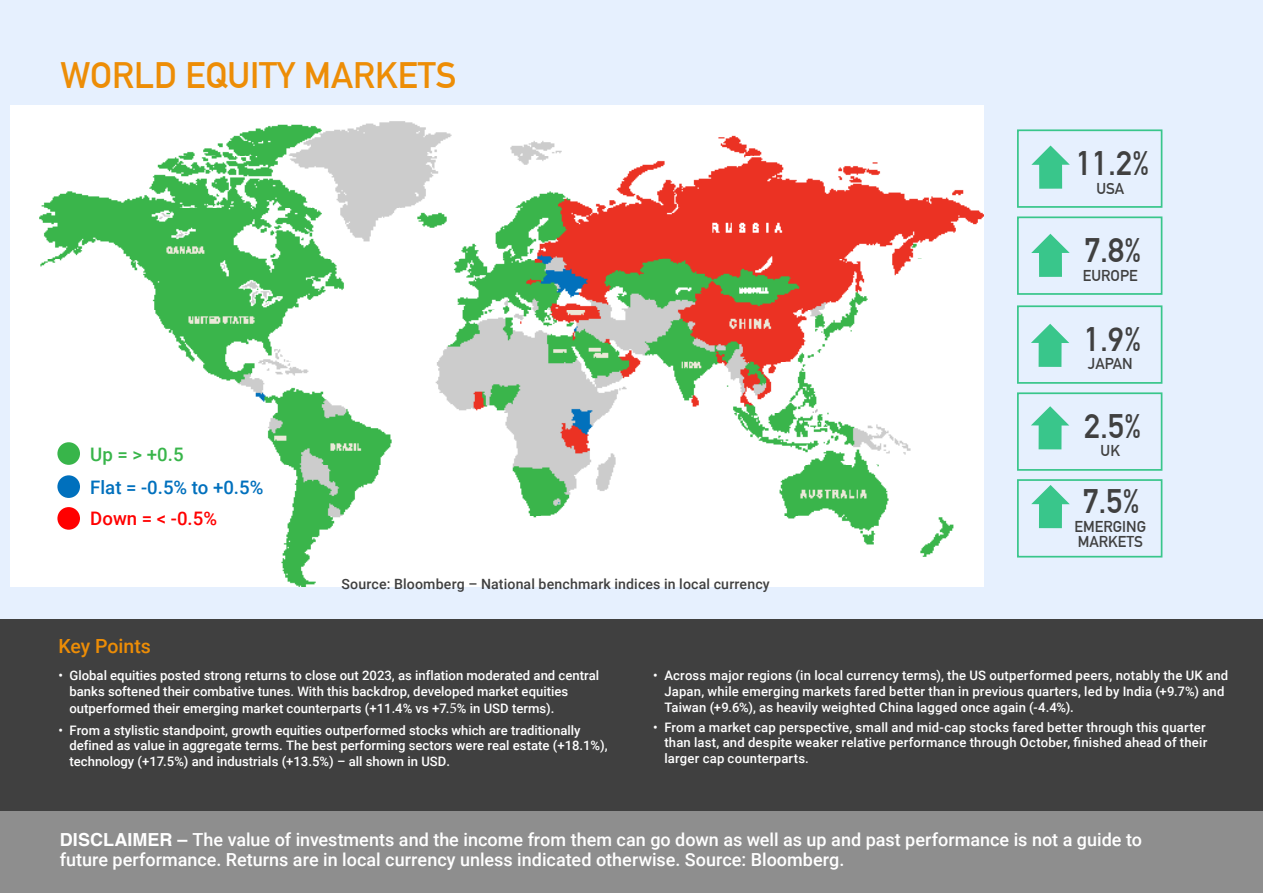
<style>
.page{position:relative;width:1263px;height:893px;background:#e6f0fe}
.page>*{position:absolute;margin:0;border:0;box-sizing:border-box;transform-origin:0 0}
.t1{font:700 36px "DIN Alternate";color:#ed8d06}
.t2{font:700 33.3px "DIN Alternate";color:#404040}
.t3{font:500 19.5px "Roboto";color:#ed8d06}
.t4{font:500 18.6px "Roboto";color:#0070bd}
.t5{font:500 18.6px "Roboto";color:#f00}
.t6{font:500 18.6px "Roboto";color:#38b54a}
.t7{font:500 18px/19.5px "Roboto";color:#fff}
.t8{font:700 15.45px/15.5px "DIN Alternate";color:#404040}
.t9{font:500 14.1px "Roboto";letter-spacing:.01em;color:#404040}
.t10{font:500 13.05px/15.8px "Roboto";color:#fff}
.s1{font-family:"Minion Pro";font-weight:400;font-size:15.75px}
.s2{font-family:"Helvetica";font-weight:700}
</style>
<div class="page">
<div style="left:0;top:619px;width:1263px;height:274px;background:#404040"></div>
<img style="left:10px;top:105px;width:974px;height:481px">
<div style="left:0;top:811px;width:1263px;height:82px;background:#8e8e8e"></div>
<svg style="left:1031px;top:485px;width:39px;height:43px"></svg>
<div style="left:1017px;top:129px;width:145px;height:79px;border:2px solid #39c68b"></div>
<div style="left:1017px;top:216px;width:145px;height:79px;border:2px solid #39c68b"></div>
<div style="left:1017px;top:305px;width:145px;height:79px;border:2px solid #39c68b"></div>
<div style="left:1017px;top:392px;width:145px;height:79px;border:2px solid #39c68b"></div>
<div style="left:1017px;top:479px;width:145px;height:78px;border:2px solid #39c68b"></div>
<svg style="left:1031px;top:146px;width:39px;height:43px"></svg>
<svg style="left:1031px;top:234px;width:39px;height:43px"></svg>
<svg style="left:1031px;top:406px;width:38px;height:43px"></svg>
<svg style="left:1031px;top:324px;width:38px;height:43px"></svg>
<div style="left:57px;top:442px;width:23px;height:23px;background:#38b54a;border-radius:50%"></div>
<div style="left:57px;top:475px;width:23px;height:23px;background:#0070bd;border-radius:50%"></div>
<div style="left:57px;top:507px;width:23px;height:23px;background:#f00;border-radius:50%"></div>
<h1 class="t1" style="left:60px;top:48px;width:398px">WORLD EQUITY MARKETS</h1>
<h3 class="t6" style="left:90px;top:441px;width:95px">Up = &gt; +0.5</h3>
<h3 class="t4" style="left:90px;top:474px;width:175px">Flat = -0.5% to +0.5%</h3>
<h3 class="t5" style="left:90px;top:506px;width:128px">Down = &lt; -0.5%</h3>
<h3 class="t3" style="left:58px;top:633px;width:94px">Key Points</h3>
<p class="t9" style="left:341px;top:574px;width:430px">Source: Bloomberg – National benchmark indices in local currency</p>
<h2 class="t2" style="left:1076px;top:138px;width:75px">11.2%</h2>
<p class="t8" style="left:1096px;top:179px;width:29px">USA</p>
<h2 class="t2" style="left:1084px;top:225px;width:59px">7.8%</h2>
<p class="t8" style="left:1083px;top:266px;width:56px">EUROPE</p>
<h2 class="t2" style="left:1084px;top:314px;width:59px">1.9%</h2>
<p class="t8" style="left:1088px;top:355px;width:46px">JAPAN</p>
<h2 class="t2" style="left:1084px;top:401px;width:59px">2.5%</h2>
<p class="t8" style="left:1100px;top:442px;width:21px">UK</p>
<h2 class="t2" style="left:1082px;top:476px;width:59px">7.5%</h2>
<p class="t8" style="left:1074px;top:518px;width:73px">EMERGING<br>MARKETS</p>
<p class="t10" style="left:70px;top:667px;width:531px;text-indent:-11px">• Global equities posted strong returns to close out 2023, as inflation moderated and central banks softened their combative tunes. With this backdrop, developed market equities</p>
<p class="t10" style="left:70px;top:700px;width:486px">outperformed their emerging market counterparts (+11.4% vs +7.<span class="s1">5</span>% in USD terms).</p>
<p class="t10" style="left:70px;top:722px;width:540px;text-indent:-11px">• From a stylistic standpoint, growth equities outperformed stocks which are traditionally defined as value in aggregate terms. The best performing sectors were real estate (+18.1%), technology (+17.5%) and industrials (+13.5%) – all shown in USD.</p>
<p class="t10" style="left:664px;top:667px;width:565px;text-indent:-11px">• Across major regions (in local currency terms), the US outperformed peers, notably the UK and<br>Japan, while emerging markets fared better than in previous quarters, led by India (+9.7%) and<br>Taiwan (+9.6%), as heavily weighted China lagged once again (-4.4%).</p>
<p class="t10" style="left:664px;top:719px;width:544px;text-indent:-11px">• From a market cap perspective, small and mid-cap stocks fared better through this quarter than last, and despite weaker relative performance through October, finished ahead of their larger cap counterparts.</p>
<h3 class="t7" style="left:60px;top:829px;width:1084px"><span class="s2">DISCLAIMER –</span> The value of investments and the income from them can go down as well as up and past performance is not a guide to future performance. Returns are in local currency unless indicated otherwise. Source: Bloomberg.</h3>
</div>
